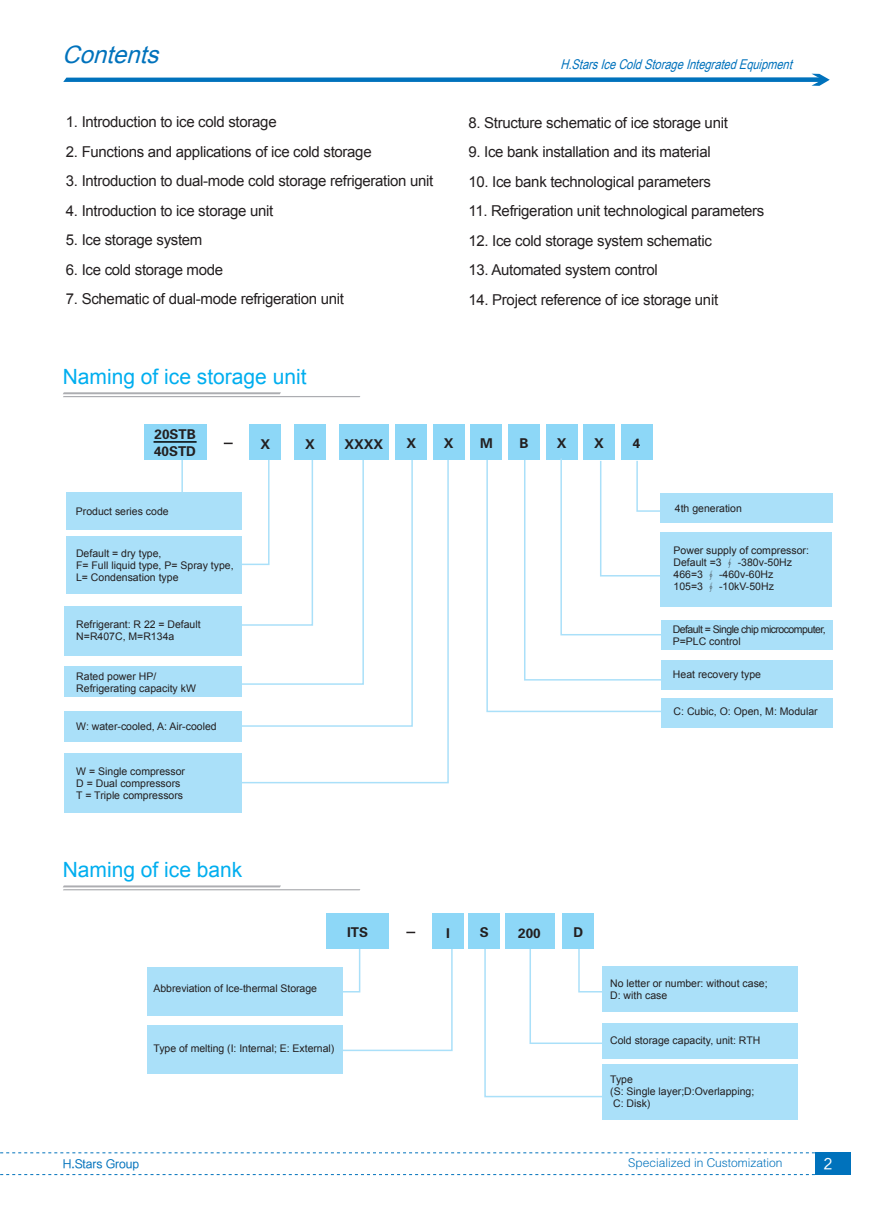
<style>
.page{position:relative;width:893px;height:1212px;background:#fff}
.page>*{position:absolute;margin:0;border:0;box-sizing:border-box;transform-origin:0 0}
._1级{font:italic 24px "Arial";color:#0072bc}
._2级{font:21px "Arial";color:#00aeef}
.正文{font:15px "Arial";letter-spacing:-.02em;color:#231f20}
.t1{font:15px "FZHTK GBK1 0";color:#fff}
.t2{font:italic 13.5px "Arial Narrow";color:#0072bc}
.表格标题{font:13.5px "FZDHTK GBK1 0";color:#231f20}
.t3{font:12px "FZZDXJW GB1 0";color:#0072bc}
.t4{font:12px "FZHTK GBK1 0";color:#0072bc}
.表格标题-2{font:10.5px/12px "Arial";color:#231f20}
.正文-2{font:10.5px/12px "Arial";color:#231f20}
.表格标题-3{font:10.5px "Arial";letter-spacing:-.05em;color:#231f20}
.s1{font-family:"FZDHTK GBK1 0"}
</style>
<div class="page">
<div style="left:815px;top:1152px;width:36px;height:23px;background:#0072bc"></div>
<svg style="left:0;top:1152px;width:815px;height:1px"></svg>
<svg style="left:0;top:1174px;width:815px;height:1px"></svg>
<svg style="left:63px;top:74px;width:767px;height:12px"></svg>
<svg style="left:484px;top:932px;width:160px;height:166px"></svg>
<svg style="left:486px;top:452px;width:175px;height:261px"></svg>
<hr style="left:63px;top:392px;width:217px;height:2px;background:#acadb1">
<hr style="left:63px;top:396px;width:297px;height:1px;background:#acadb1">
<hr style="left:63px;top:885px;width:217px;height:2px;background:#acadb1">
<hr style="left:63px;top:889px;width:297px;height:1px;background:#acadb1">
<svg style="left:181px;top:460px;width:2px;height:32px"></svg>
<svg style="left:241px;top:450px;width:208px;height:334px"></svg>
<div style="left:66px;top:536px;width:176px;height:58px;background:#aae0f9"></div>
<div style="left:64px;top:666px;width:177px;height:31px;background:#aae0f9"></div>
<div style="left:64px;top:711px;width:177px;height:31px;background:#aae0f9"></div>
<div style="left:64px;top:753px;width:177px;height:60px;background:#aae0f9"></div>
<div style="left:64px;top:606px;width:177px;height:50px;background:#aae0f9"></div>
<div style="left:66px;top:492px;width:175px;height:37px;background:#aae0f9"></div>
<div style="left:144px;top:425px;width:62px;height:35px;background:#8dd7f7"></div>
<div style="left:249px;top:425px;width:32px;height:35px;background:#8dd7f7"></div>
<div style="left:294px;top:425px;width:32px;height:35px;background:#8dd7f7"></div>
<div style="left:433px;top:425px;width:32px;height:35px;background:#8dd7f7"></div>
<div style="left:583px;top:425px;width:32px;height:35px;background:#8dd7f7"></div>
<div style="left:621px;top:425px;width:32px;height:35px;background:#8dd7f7"></div>
<div style="left:395px;top:425px;width:32px;height:35px;background:#8dd7f7"></div>
<div style="left:546px;top:425px;width:31px;height:35px;background:#8dd7f7"></div>
<div style="left:470px;top:425px;width:32px;height:35px;background:#8dd7f7"></div>
<div style="left:508px;top:425px;width:32px;height:35px;background:#8dd7f7"></div>
<div style="left:339px;top:425px;width:49px;height:35px;background:#8dd7f7"></div>
<svg style="left:192px;top:439px;width:173px;height:246px"></svg>
<div style="left:660px;top:493px;width:172px;height:30px;background:#aae0f9"></div>
<div style="left:660px;top:532px;width:172px;height:74px;background:#aae0f9"></div>
<svg style="left:560px;top:457px;width:158px;height:179px"></svg>
<div style="left:661px;top:620px;width:171px;height:30px;background:#aae0f9"></div>
<div style="left:661px;top:660px;width:171px;height:30px;background:#aae0f9"></div>
<div style="left:661px;top:698px;width:171px;height:30px;background:#aae0f9"></div>
<hr style="left:154px;top:441px;width:43px;height:2px;background:#000">
<div style="left:326px;top:914px;width:63px;height:35px;background:#8dd7f7"></div>
<div style="left:432px;top:914px;width:32px;height:35px;background:#8dd7f7"></div>
<div style="left:468px;top:914px;width:32px;height:35px;background:#8dd7f7"></div>
<div style="left:562px;top:914px;width:32px;height:35px;background:#8dd7f7"></div>
<div style="left:505px;top:914px;width:49px;height:35px;background:#8dd7f7"></div>
<svg style="left:340px;top:931px;width:113px;height:121px"></svg>
<div style="left:602px;top:966px;width:196px;height:46px;background:#aae0f9"></div>
<div style="left:602px;top:1023px;width:196px;height:35px;background:#aae0f9"></div>
<div style="left:602px;top:1064px;width:196px;height:55px;background:#aae0f9"></div>
<div style="left:147px;top:1026px;width:195px;height:48px;background:#aae0f9"></div>
<div style="left:147px;top:967px;width:195px;height:48px;background:#aae0f9"></div>
<p class="_1级" style="left:62px;top:39px;width:106px">Contents</p>
<p class="正文" style="left:66px;top:112px;width:212px">1. Introduction to ice cold storage</p>
<p class="正文" style="left:66px;top:142px;width:307px">2. Functions and applications of ice cold storage</p>
<p class="正文" style="left:66px;top:171px;width:369px">3. Introduction to dual-mode cold storage refrigeration unit</p>
<p class="正文" style="left:66px;top:201px;width:209px">4. Introduction to ice storage unit</p>
<p class="正文" style="left:66px;top:230px;width:138px">5. Ice storage system</p>
<p class="正文" style="left:66px;top:260px;width:159px">6. Ice cold storage mode</p>
<p class="正文" style="left:66px;top:289px;width:280px">7. Schematic of dual-mode refrigeration unit</p>
<p class="_2级" style="left:63px;top:363px;width:245px">Naming of ice storage unit</p>
<p class="t2" style="left:560px;top:54px;width:238px">H.StarsIceColdStorageIntegratedEquipment</p>
<p class="正文" style="left:468px;top:113px;width:261px">8. Structure schematic of ice storage unit</p>
<p class="正文" style="left:468px;top:142px;width:244px">9. Ice bank installation and its material</p>
<p class="正文" style="left:468px;top:172px;width:244px">10. Ice bank technological parameters</p>
<p class="正文" style="left:468px;top:201px;width:298px">11. Refrigeration unit technological parameters</p>
<p class="正文" style="left:468px;top:231px;width:245px">12. Ice cold storage system schematic</p>
<p class="正文" style="left:468px;top:260px;width:191px">13. Automated system control</p>
<p class="正文" style="left:468px;top:290px;width:251px">14. Project reference of ice storage unit</p>
<p class="表格标题" style="left:154px;top:426px;width:43px">20STB</p>
<p class="表格标题" style="left:154px;top:444px;width:43px">40STD</p>
<p class="表格标题-2" style="left:76px;top:506px;width:94px">Product series code</p>
<p class="正文-2" style="left:76px;top:547px;width:87px">Default = dry type,</p>
<p class="正文-2" style="left:76px;top:560px;width:159px">F= Full liquid type, P= Spray type,</p>
<p class="正文-2" style="left:76px;top:572px;width:104px">L= Condensation type</p>
<p class="正文-2" style="left:76px;top:618px;width:126px">Refrigerant: R 22 = Default</p>
<p class="正文-2" style="left:76px;top:630px;width:100px">N=R407C, M=R134a</p>
<p class="正文-2" style="left:76px;top:670px;width:121px">Rated power HP/<br>Refrigerating capacity kW</p>
<p class="正文-2" style="left:76px;top:720px;width:142px">W: water-cooled, A: Air-cooled</p>
<p class="正文-2" style="left:76px;top:766px;width:110px">W = Single compressor</p>
<p class="正文-2" style="left:76px;top:778px;width:106px">D = Dual compressors</p>
<p class="正文-2" style="left:76px;top:790px;width:108px">T = Triple compressors</p>
<p class="表格标题" style="left:260px;top:437px;width:11px">X</p>
<p class="表格标题" style="left:305px;top:437px;width:11px">X</p>
<p class="表格标题" style="left:344px;top:437px;width:40px">XXXX</p>
<p class="表格标题" style="left:406px;top:436px;width:11px">X</p>
<p class="表格标题" style="left:444px;top:436px;width:11px">X</p>
<p class="表格标题" style="left:480px;top:436px;width:14px">M</p>
<p class="表格标题" style="left:519px;top:436px;width:10px">B</p>
<p class="表格标题" style="left:557px;top:436px;width:11px">X</p>
<p class="表格标题" style="left:594px;top:436px;width:11px">X</p>
<p class="表格标题" style="left:633px;top:436px;width:9px">4</p>
<p class="_2级" style="left:63px;top:856px;width:181px">Naming of ice bank</p>
<p class="表格标题" style="left:347px;top:925px;width:22px">ITS</p>
<p class="表格标题" style="left:446px;top:926px;width:5px">I</p>
<p class="表格标题" style="left:480px;top:925px;width:10px">S</p>
<p class="表格标题" style="left:518px;top:926px;width:24px">200</p>
<p class="表格标题" style="left:573px;top:925px;width:11px">D</p>
<p class="表格标题-2" style="left:675px;top:502px;width:69px">4th generation</p>
<p class="表格标题-2" style="left:674px;top:545px;width:137px">Power supply of compressor:</p>
<p class="表格标题-2" style="left:674px;top:557px;width:120px">Default =3 <span class="s1">∮</span> -380v-50Hz</p>
<p class="表格标题-2" style="left:674px;top:569px;width:101px">466=3 <span class="s1">∮</span> -460v-60Hz</p>
<p class="表格标题-2" style="left:674px;top:581px;width:102px">105=3 <span class="s1">∮</span> -10kV-50Hz</p>
<p class="表格标题-3" style="left:673px;top:622px;width:154px">Default = Single chip microcomputer,</p>
<p class="表格标题-2" style="left:673px;top:635px;width:69px">P=PLC control</p>
<p class="表格标题-2" style="left:673px;top:669px;width:90px">Heat recovery type</p>
<p class="表格标题-2" style="left:674px;top:705px;width:146px">C: Cubic, O: Open, M: Modular</p>
<p class="表格标题-2" style="left:154px;top:982px;width:165px">Abbreviation of Ice-thermal Storage</p>
<p class="表格标题-2" style="left:610px;top:978px;width:159px">No letter or number: without case;<br>D: with case</p>
<p class="表格标题-2" style="left:154px;top:1043px;width:182px">Type of melting (I: Internal; E: External)</p>
<p class="表格标题-2" style="left:610px;top:1035px;width:152px">Cold storage capacity, unit: RTH</p>
<p class="表格标题-2" style="left:610px;top:1073px;width:24px">Type</p>
<p class="表格标题-2" style="left:610px;top:1085px;width:146px">(S: Single layer;D:Overlapping;</p>
<p class="表格标题-2" style="left:613px;top:1097px;width:39px">C: Disk)</p>
<p class="t4" style="left:63px;top:1157px;width:78px">H.Stars Group</p>
<p class="t3" style="left:628px;top:1156px;width:156px">Specialized in Customization</p>
<p class="t1" style="left:824px;top:1156px;width:10px">2</p>
</div>
